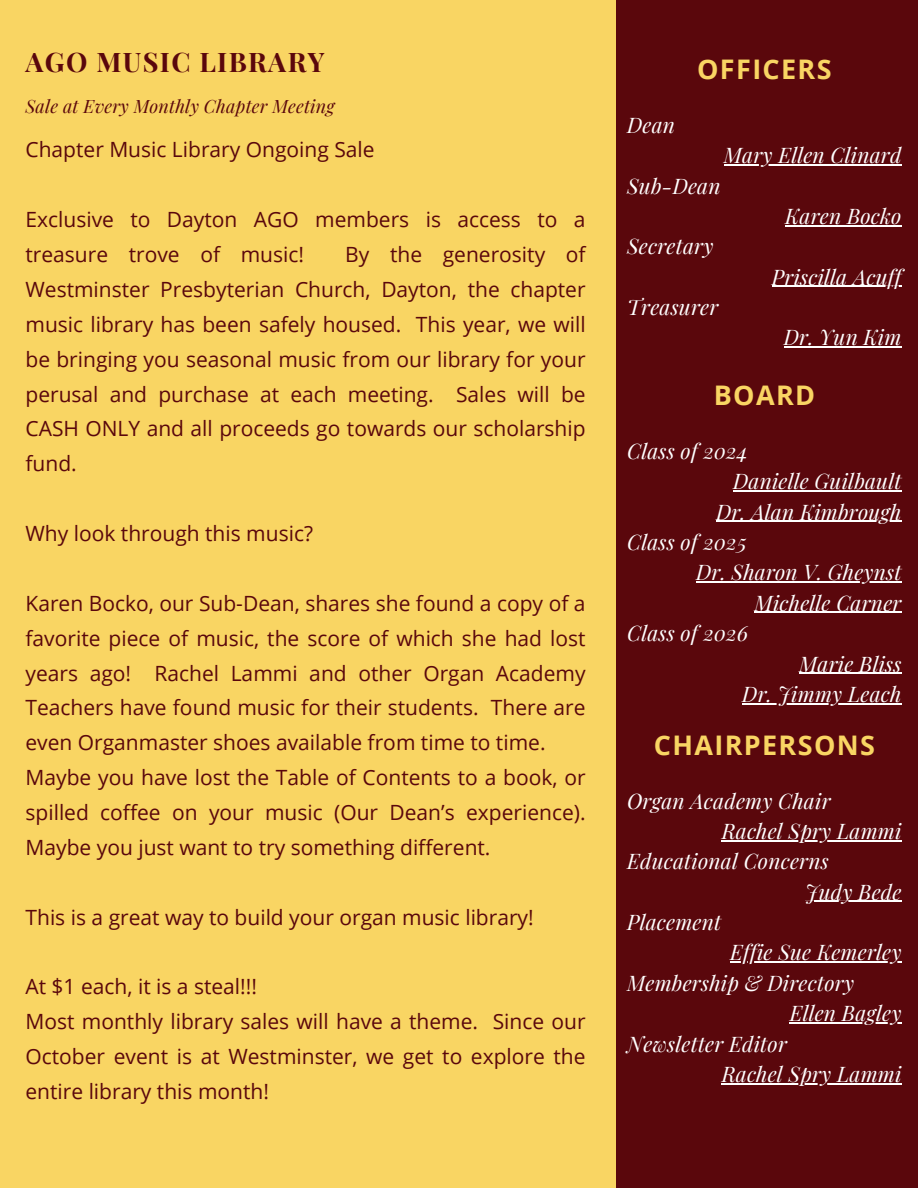
<style>
.page{position:relative;width:918px;height:1188px;background:#f9d563}
.page>*{position:absolute;margin:0;border:0;box-sizing:border-box;transform-origin:0 0}
.t1{font:700 27px "Open Sans";letter-spacing:.05em;color:#f9d563}
.t2{font:700 27px "Playfair Display";letter-spacing:.05em;color:#5a070c}
.t3{font:21px/34.8px "Open Sans";color:#5a070c;text-align:justify}
.t4{font:italic 21px/30.3px "Playfair Display";letter-spacing:.01em;color:#fff;text-align:right}
.t5{font:italic 18px "Playfair Display";letter-spacing:.01em;color:#5a070c}
</style>
<div class="page">
<div style="left:617px;top:0;width:301px;height:1188px;background:#5a070c"></div>
<hr style="left:724px;top:164px;width:178px;height:1px;background:#fff">
<hr style="left:785px;top:225px;width:117px;height:1px;background:#fff">
<hr style="left:772px;top:286px;width:130px;height:1px;background:#fff">
<hr style="left:784px;top:347px;width:118px;height:1px;background:#fff">
<hr style="left:733px;top:490px;width:169px;height:2px;background:#fff">
<hr style="left:716px;top:521px;width:186px;height:1px;background:#fff">
<hr style="left:696px;top:582px;width:206px;height:1px;background:#fff">
<hr style="left:755px;top:612px;width:147px;height:1px;background:#fff">
<hr style="left:799px;top:673px;width:103px;height:1px;background:#fff">
<hr style="left:742px;top:703px;width:160px;height:1px;background:#fff">
<hr style="left:722px;top:840px;width:180px;height:1px;background:#fff">
<hr style="left:805px;top:901px;width:97px;height:1px;background:#fff">
<hr style="left:730px;top:962px;width:172px;height:1px;background:#fff">
<hr style="left:790px;top:1022px;width:112px;height:1px;background:#fff">
<hr style="left:722px;top:1083px;width:180px;height:1px;background:#fff">
<p class="t2" style="left:26px;top:43px;width:301px">AGO MUSIC LIBRARY</p>
<p class="t5" style="left:26px;top:94px;width:311px">Sale at Every Monthly Chapter Meeting</p>
<p class="t3" style="left:26px;top:132px;width:351px">Chapter Music Library Ongoing Sale</p>
<p class="t3" style="left:26px;top:202px;width:562px">Exclusive to Dayton AGO members is access to a treasure trove of music!</p>
<p class="t3" style="left:26px;top:237px;width:562px;text-indent:320px">By the generosity of Westminster Presbyterian Church, Dayton, the chapter music library has been safely housed. This year, we will be bringing you seasonal music from our library for your perusal and purchase at each meeting. Sales will be CASH ONLY and all proceeds go towards our scholarship fund.</p>
<p class="t3" style="left:26px;top:516px;width:289px">Why look through this music?</p>
<p class="t3" style="left:26px;top:585px;width:562px">Karen Bocko, our Sub-Dean, shares she found a copy of a favorite piece of music, the score of which she had lost years ago! Rachel Lammi and other Organ Academy Teachers have found music for their students. There are even Organmaster shoes available from time to time.</p>
<p class="t3" style="left:26px;top:760px;width:562px">Maybe you have lost the Table of Contents to a book, or spilled coffee on your music (Our Dean’s experience).<br>Maybe you just want to try something different.</p>
<p class="t3" style="left:26px;top:899px;width:510px">This is a great way to build your organ music library!</p>
<p class="t3" style="left:26px;top:969px;width:233px">At $1 each, it is a steal!!!</p>
<p class="t3" style="left:26px;top:1004px;width:562px">Most monthly library sales will have a theme. Since our October event is at Westminster, we get to explore the entire library this month!</p>
<p class="t4" style="left:627px;top:109px;width:50px">Dean</p>
<p class="t1" style="left:697px;top:50px;width:136px">OFFICERS</p>
<p class="t4" style="left:724px;top:139px;width:179px">Mary Ellen Clinard</p>
<p class="t4" style="left:627px;top:170px;width:95px">Sub-Dean</p>
<p class="t4" style="left:627px;top:230px;width:88px">Secretary</p>
<p class="t4" style="left:627px;top:291px;width:93px">Treasurer</p>
<p class="t4" style="left:785px;top:200px;width:118px">Karen Bocko</p>
<p class="t4" style="left:772px;top:261px;width:131px">Priscilla Acuff</p>
<p class="t4" style="left:784px;top:322px;width:119px">Dr. Yun Kim</p>
<p class="t1" style="left:714px;top:377px;width:103px">BOARD</p>
<p class="t4" style="left:627px;top:435px;width:122px">Class of 2024</p>
<p class="t4" style="left:733px;top:465px;width:170px">Danielle Guilbault</p>
<p class="t4" style="left:716px;top:496px;width:187px">Dr. Alan Kimbrough</p>
<p class="t4" style="left:627px;top:526px;width:121px">Class of 2025</p>
<p class="t4" style="left:696px;top:557px;width:207px">Dr. Sharon V. Gheynst<br>Michelle Carner</p>
<p class="t4" style="left:627px;top:617px;width:123px">Class of 2026</p>
<p class="t4" style="left:799px;top:648px;width:104px">Marie Bliss</p>
<p class="t4" style="left:742px;top:678px;width:161px">Dr. Jimmy Leach</p>
<p class="t1" style="left:654px;top:726px;width:223px">CHAIRPERSONS</p>
<p class="t4" style="left:627px;top:785px;width:205px">Organ Academy Chair</p>
<p class="t4" style="left:722px;top:815px;width:181px">Rachel Spry Lammi</p>
<p class="t4" style="left:627px;top:845px;width:203px">Educational Concerns</p>
<p class="t4" style="left:805px;top:876px;width:98px">Judy Bede</p>
<p class="t4" style="left:627px;top:906px;width:96px">Placement</p>
<p class="t4" style="left:730px;top:937px;width:173px">Effie Sue Kemerley</p>
<p class="t4" style="left:627px;top:967px;width:228px">Membership &amp; Directory</p>
<p class="t4" style="left:790px;top:997px;width:113px">Ellen Bagley</p>
<p class="t4" style="left:627px;top:1028px;width:161px">Newsletter Editor</p>
<p class="t4" style="left:722px;top:1058px;width:181px">Rachel Spry Lammi</p>
</div>
